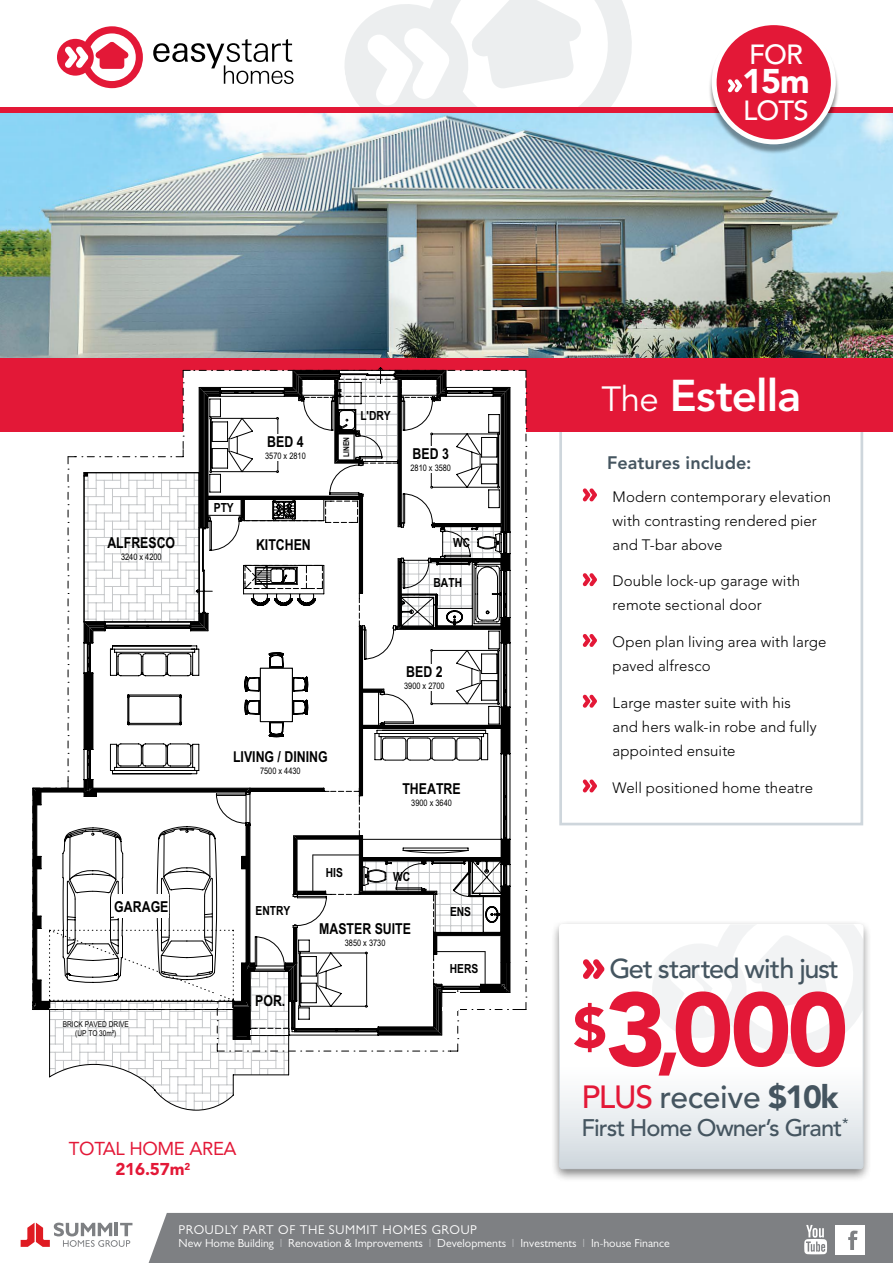
<style>
.page{position:relative;width:893px;height:1263px;background:#fff}
.page>*{position:absolute;margin:0;border:0;box-sizing:border-box;transform-origin:0 0}
.t1{font:900 103.2px "Avenir";color:#e31837}
.t2{font:800 44.1px "Avenir";letter-spacing:-.02em;color:#fff}
.t3{font:900 34.05px "Avenir";color:#fff}
.t4{font:500 31.8px "Avenir";letter-spacing:-.01em;color:#455560}
.t5{font:500 27.45px "Avenir";letter-spacing:-.03em;color:#fff}
.t6{font:500 27px "Avenir";letter-spacing:-.045em;color:#455560}
.t7{font:500 23.85px "Avenir";letter-spacing:-.04em;color:#455560}
.t8{font:18.6px "Avenir";letter-spacing:-.02em;color:#e31837}
.t9{font:800 18px "Avenir";color:#455560}
.t10{font:900 16.95px "Avenir";letter-spacing:-.01em;color:#e31837}
.t11{font:300 15px/24px "Avenir";letter-spacing:.005em;color:#000}
.t12{font:700 15px "Arial Narrow";color:#000}
.t13{font:12.75px "Gill Sans";letter-spacing:.05em;color:#fff}
.t14{font:700 12.6px "Arial Narrow";color:#000}
.t15{font:11.7px "Gill Sans";color:#fff}
.t16{font:9px "Arial Narrow";color:#000}
.t17{font:7.95px/9.3px "Arial Narrow";color:#000;text-align:center}
.t18{font:700 7.95px "Arial Narrow";color:#000}
.s1{font-weight:400;font-size:34.8px}
.s2{font-size:81.6px}
.s3{color:#e31837}
.s4{font-weight:900}
</style>
<div class="page">
<img style="left:0;top:113px;width:893px;height:245px">
<svg style="left:345px;top:0;width:287px;height:107px"></svg>
<div style="left:559px;top:412px;width:304px;height:413px;background:#fff;border:3px solid #ced6dc"></div>
<div style="left:0;top:358px;width:893px;height:74px;background:#e31837"></div>
<svg style="left:57px;top:26px;width:86px;height:62px"></svg>
<svg style="left:153px;top:39px;width:141px;height:45px"></svg>
<div style="left:0;top:107px;width:893px;height:6px;background:#e31837"></div>
<svg style="left:21px;top:1222px;width:111px;height:25px"></svg>
<div style="left:148px;top:1213px;width:745px;height:50px;background:#7e8083"></div>
<div style="left:708px;top:23px;width:131px;height:132px;background:#000;opacity:.4"></div>
<div style="left:714px;top:23px;width:119px;height:119px;background:#e31837;border-radius:50%"></div>
<div style="left:712px;top:20px;width:124px;height:124px;border:5px solid #fff;border-radius:50%"></div>
<svg style="left:728px;top:79px;width:14px;height:14px"></svg>
<div style="left:550px;top:919px;width:322px;height:263px;background:#000;opacity:.5"></div>
<svg style="left:559px;top:924px;width:304px;height:245px"></svg>
<svg style="left:648px;top:924px;width:215px;height:134px"></svg>
<svg style="left:583px;top:959px;width:22px;height:20px"></svg>
<svg style="left:574px;top:1003px;width:31px;height:49px"></svg>
<svg style="left:67px;top:367px;width:460px;height:743px"></svg>
<svg style="left:32px;top:645px;width:167px;height:466px"></svg>
<svg style="left:583px;top:488px;width:14px;height:14px"></svg>
<svg style="left:583px;top:573px;width:14px;height:13px"></svg>
<svg style="left:583px;top:634px;width:14px;height:13px"></svg>
<svg style="left:583px;top:694px;width:14px;height:14px"></svg>
<svg style="left:583px;top:779px;width:14px;height:14px"></svg>
<p class="t14" style="left:360px;top:406px;width:32px">L'DRY</p>
<p class="t12" style="left:107px;top:532px;width:69px">ALFRESCO</p>
<p class="t16" style="left:121px;top:550px;width:42px">3240 x 4200</p>
<p class="t12" style="left:114px;top:895px;width:56px">GARAGE</p>
<p class="t17" style="left:63px;top:1019px;width:68px">BRICK PAVED DRIVE (UP TO 30m²)</p>
<p class="t14" style="left:214px;top:498px;width:21px">PTY</p>
<p class="t12" style="left:267px;top:430px;width:38px">BED 4</p>
<p class="t16" style="left:265px;top:449px;width:42px">3570 x 2810</p>
<p class="t12" style="left:413px;top:443px;width:38px">BED 3</p>
<p class="t16" style="left:410px;top:461px;width:42px">2810 x 3580</p>
<p class="t18" style="left:340px;top:457px;width:21px;rotate:-90deg">LINEN</p>
<p class="t12" style="left:256px;top:533px;width:56px">KITCHEN</p>
<p class="t14" style="left:453px;top:533px;width:19px">WC</p>
<p class="t14" style="left:433px;top:573px;width:30px">BATH</p>
<p class="t12" style="left:406px;top:660px;width:38px">BED 2</p>
<p class="t16" style="left:404px;top:679px;width:42px">3900 x 2700</p>
<p class="t12" style="left:233px;top:746px;width:96px">LIVING / DINING</p>
<p class="t16" style="left:260px;top:764px;width:42px">7500 x 4430</p>
<p class="t14" style="left:255px;top:901px;width:36px">ENTRY</p>
<p class="t14" style="left:326px;top:863px;width:19px">HIS</p>
<p class="t12" style="left:402px;top:777px;width:60px">THEATRE</p>
<p class="t16" style="left:411px;top:796px;width:42px">3900 x 3640</p>
<p class="t14" style="left:393px;top:867px;width:19px">WC</p>
<p class="t14" style="left:450px;top:902px;width:23px">ENS</p>
<p class="t12" style="left:255px;top:989px;width:32px">POR.</p>
<p class="t12" style="left:319px;top:917px;width:93px">MASTER SUITE</p>
<p class="t16" style="left:345px;top:936px;width:42px">3850 x 3730</p>
<p class="t14" style="left:450px;top:959px;width:30px">HERS</p>
<p class="t8" style="left:69px;top:1137px;width:169px">TOTAL HOME AREA</p>
<p class="t10" style="left:115px;top:1159px;width:76px">216.57m<sup>2</sup></p>
<h3 class="t5" style="left:749px;top:38px;width:55px">FOR</h3>
<h3 class="t3" style="left:742px;top:61px;width:69px">15m</h3>
<h3 class="t5" style="left:743px;top:95px;width:67px">LOTS</h3>
<h2 class="t2" style="left:601px;top:369px;width:201px"><span class="s1">The</span> Estella</h2>
<p class="t9" style="left:607px;top:452px;width:146px">Features include:</p>
<p class="t11" style="left:613px;top:484px;width:220px">Modern contemporary elevation with contrasting rendered pier and T-bar above</p>
<p class="t11" style="left:613px;top:569px;width:189px">Double lock-up garage with remote sectional door</p>
<p class="t11" style="left:613px;top:630px;width:216px">Open plan living area with large paved alfresco</p>
<p class="t11" style="left:613px;top:691px;width:206px">Large master suite with his and hers walk-in robe and fully appointed ensuite</p>
<p class="t11" style="left:613px;top:775px;width:202px">Well positioned home theatre</p>
<h3 class="t6" style="left:609px;top:953px;width:231px">Get started with just</h3>
<h1 class="t1" style="left:605px;top:967px;width:245px">3<span class="s2">,</span>000</h1>
<h3 class="t4" style="left:581px;top:1079px;width:259px"><span class="s3">PLUS</span> receive <span class="s4">$10k</span></h3>
<h3 class="t7" style="left:581px;top:1113px;width:269px">First Home Owner’s Grant<sup>*</sup></h3>
<p class="t13" style="left:179px;top:1222px;width:300px">PROUDLY PART OF THE SUMMIT HOMES GROUP</p>
<p class="t15" style="left:179px;top:1236px;width:493px">New Home Building <sup>|</sup> Renovation &amp; Improvements <sup>|</sup> Developments <sup>|</sup> Investments <sup>|</sup> In-house Finance</p>
</div>
